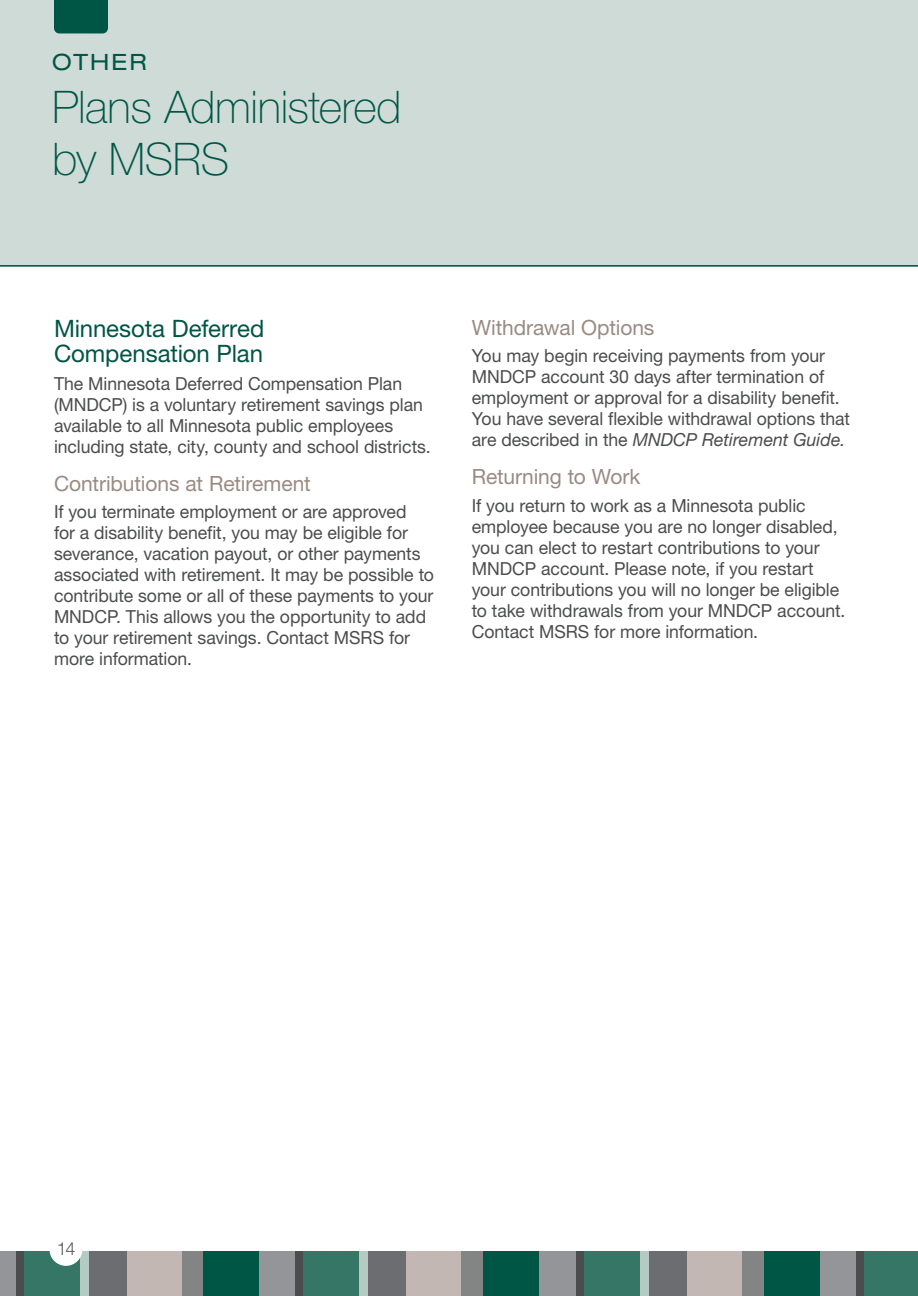
<style>
.page{position:relative;width:918px;height:1296px;background:#fff}
.page>*{position:absolute;margin:0;border:0;box-sizing:border-box;transform-origin:0 0}
.H1_-_PMS_7729{font:100 45px/52.5px "Helvetica Neue LT Std";letter-spacing:-.01em;color:#005645}
.H2-_Shared_Pension-_Disability_-_7729{font:24px/25.5px "Helvetica Neue LT Std";letter-spacing:-.005em;color:#005645}
.H1_mini{font:expanded 22.5px "Helvetica Neue LT Std";letter-spacing:.095em;color:#005645}
.H3-New_Disability{font:21px "Helvetica Neue LT Std";letter-spacing:-.005em;color:#998b83}
.body_copy-_Shared{font:18px/21px "Helvetica Neue LT Std";letter-spacing:-.005em;color:#4b4c4d}
.t1{font:300 18px "Helvetica Neue LT Std";color:#57585a}
.s1{font-style:italic}
</style>
<div class="page">
<div style="left:848px;top:1251px;width:55px;height:45px;background:#4b4c4d"></div>
<div style="left:800px;top:1251px;width:56px;height:45px;background:#939598"></div>
<div style="left:864px;top:1251px;width:54px;height:45px;background:#357667"></div>
<div style="left:742px;top:1251px;width:56px;height:45px;background:#838484"></div>
<div style="left:764px;top:1251px;width:55px;height:45px;background:#005645"></div>
<div style="left:686px;top:1251px;width:56px;height:45px;background:#c2b7b3"></div>
<div style="left:641px;top:1251px;width:27px;height:45px;background:#b4cac3"></div>
<div style="left:568px;top:1251px;width:56px;height:45px;background:#4b4c4d"></div>
<div style="left:520px;top:1251px;width:56px;height:45px;background:#939598"></div>
<div style="left:585px;top:1251px;width:55px;height:45px;background:#357667"></div>
<div style="left:650px;top:1251px;width:37px;height:45px;background:#6c6d70"></div>
<div style="left:461px;top:1251px;width:56px;height:45px;background:#838484"></div>
<div style="left:483px;top:1251px;width:55px;height:45px;background:#005645"></div>
<div style="left:405px;top:1251px;width:56px;height:45px;background:#c2b7b3"></div>
<div style="left:360px;top:1251px;width:27px;height:45px;background:#b4cac3"></div>
<div style="left:287px;top:1251px;width:56px;height:45px;background:#4b4c4d"></div>
<div style="left:239px;top:1251px;width:56px;height:45px;background:#939598"></div>
<div style="left:304px;top:1251px;width:55px;height:45px;background:#357667"></div>
<div style="left:369px;top:1251px;width:37px;height:45px;background:#6c6d70"></div>
<div style="left:181px;top:1251px;width:56px;height:45px;background:#838484"></div>
<div style="left:203px;top:1251px;width:56px;height:45px;background:#005645"></div>
<div style="left:126px;top:1251px;width:55px;height:45px;background:#c2b7b3"></div>
<div style="left:80px;top:1251px;width:28px;height:45px;background:#b4cac3"></div>
<div style="left:7px;top:1251px;width:56px;height:45px;background:#4b4c4d"></div>
<div style="left:0;top:1251px;width:15px;height:45px;background:#939598"></div>
<div style="left:24px;top:1251px;width:56px;height:45px;background:#357667"></div>
<div style="left:89px;top:1251px;width:38px;height:45px;background:#6c6d70"></div>
<div style="left:0;top:15px;width:918px;height:251px;background:#cedbd7"></div>
<div style="left:0;top:0;width:918px;height:32px;background:#cedbd7"></div>
<div style="left:54px;top:0;width:54px;height:33px;background:#005645"></div>
<hr style="left:0;top:265px;width:918px;height:2px;background:#005645">
<div style="left:49px;top:1233px;width:33px;height:33px;background:#fff;border-radius:50%"></div>
<p class="H1_mini" style="left:52px;top:48px;width:96px">OTHER</p>
<h1 class="H1_-_PMS_7729" style="left:52px;top:80px;width:351px">Plans Administered by MSRS</h1>
<h3 class="H2-_Shared_Pension-_Disability_-_7729" style="left:54px;top:315px;width:212px">Minnesota Deferred<br>Compensation Plan</h3>
<p class="body_copy-_Shared" style="left:54px;top:373px;width:378px">The Minnesota Deferred Compensation Plan (MNDCP) is a voluntary retirement savings plan available to all Minnesota public employees including state, city, county and school districts.</p>
<p class="H3-New_Disability" style="left:54px;top:471px;width:258px">Contributions at Retirement</p>
<p class="body_copy-_Shared" style="left:54px;top:501px;width:382px">If you terminate employment or are approved<br>for a disability benefit, you may be eligible for severance, vacation payout, or other payments associated with retirement. It may be possible to contribute some or all of these payments to your MNDCP. This allows you the opportunity to add to your retirement savings. Contact MSRS for more information.</p>
<p class="H3-New_Disability" style="left:472px;top:315px;width:184px">Withdrawal Options</p>
<p class="body_copy-_Shared" style="left:472px;top:345px;width:380px">You may begin receiving payments from your MNDCP account 30 days after termination of employment or approval for a disability benefit.<br>You have several flexible withdrawal options that are described in the <span class="s1">MNDCP Retirement Guide.</span></p>
<p class="H3-New_Disability" style="left:472px;top:464px;width:170px">Returning to Work</p>
<p class="body_copy-_Shared" style="left:472px;top:495px;width:375px">If you return to work as a Minnesota public employee because you are no longer disabled, you can elect to restart contributions to your MNDCP account. Please note, if you restart your contributions you will no longer be eligible to take withdrawals from your MNDCP account.<br>Contact MSRS for more information.</p>
<p class="t1" style="left:57px;top:1237px;width:20px">14</p>
</div>
